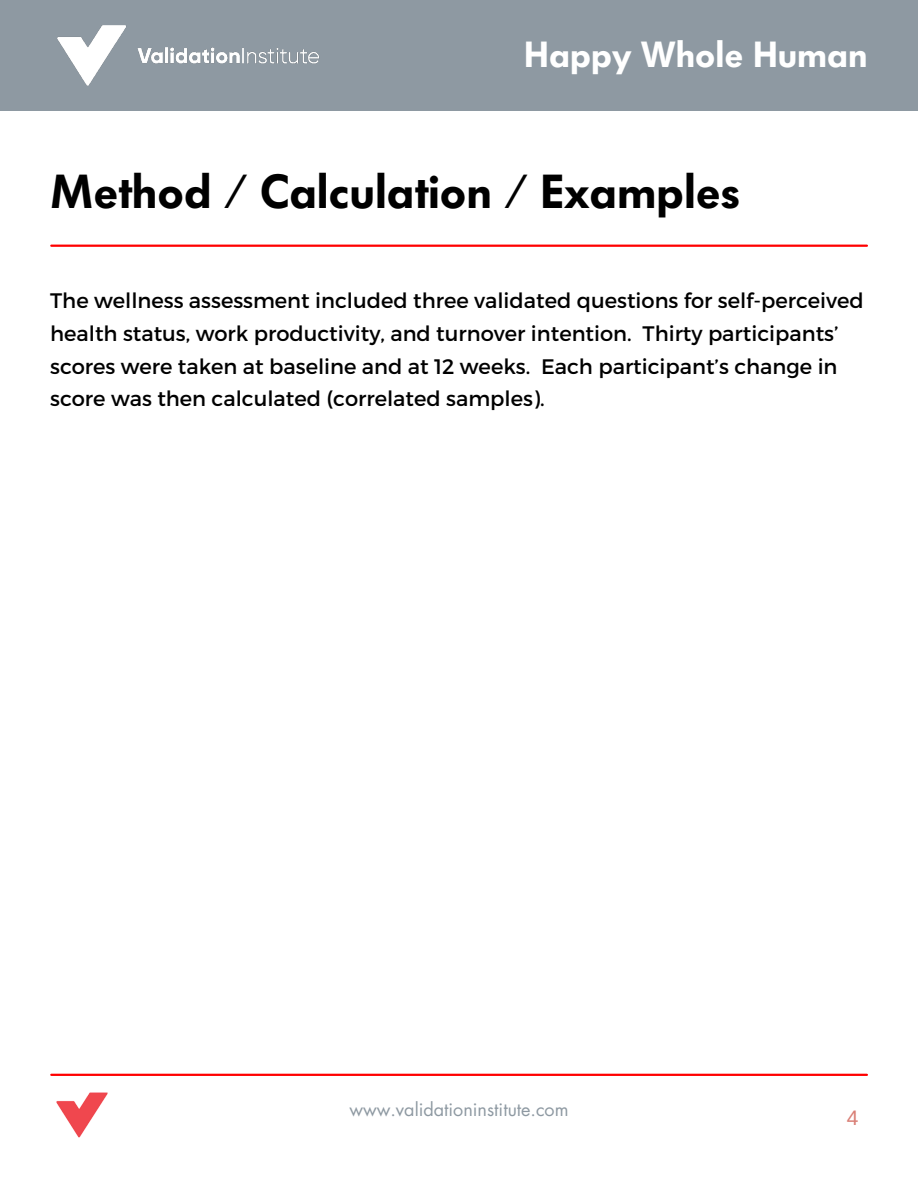
<style>
.page{position:relative;width:918px;height:1188px;background:#fff}
.page>*{position:absolute;margin:0;border:0;box-sizing:border-box;transform-origin:0 0}
.t1{font:600 47.25px "Futura BQ";color:#000}
.t2{font:600 36px "Futura BQ";color:#fff}
.t3{font:21px/32.7px "Montserrat";color:#000}
.t4{font:21px "Arimo";color:#d97f76}
.t5{font:18px "Futura LT";color:#8e99a2}
</style>
<div class="page">
<div style="left:0;top:0;width:918px;height:111px;background:#8e99a2"></div>
<img style="left:57px;top:25px;width:262px;height:61px">
<hr style="left:51px;top:1074px;width:816px;height:2px;background:#f00">
<img style="left:56px;top:1092px;width:52px;height:46px">
<hr style="left:51px;top:245px;width:816px;height:2px;background:#f00">
<h2 class="t2" style="left:524px;top:33px;width:345px">Happy Whole Human</h2>
<h1 class="t1" style="left:50px;top:164px;width:692px">Method / Calculation / Examples</h1>
<p class="t3" style="left:50px;top:283px;width:815px">The wellness assessment included three validated questions for self-perceived health status, work productivity, and turnover intention. Thirty participants’ scores were taken at baseline and at 12 weeks. Each participant’s change in score was then calculated (correlated samples).</p>
<p class="t5" style="left:349px;top:1098px;width:221px">www.validationinstitute.com</p>
<p class="t4" style="left:847px;top:1106px;width:13px">4</p>
</div>
